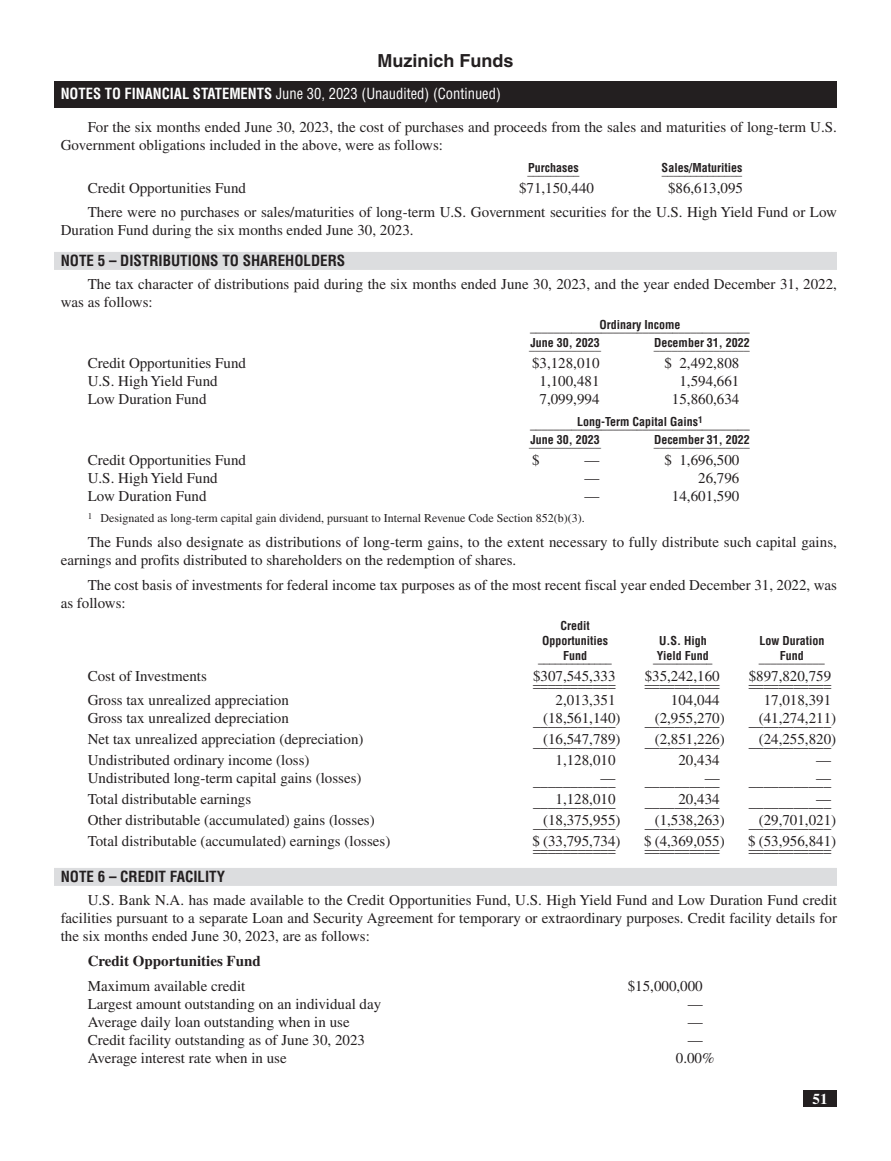
<style>
.page{position:relative;width:891px;height:1161px;background:#fff}
.page>*{position:absolute;margin:0;border:0;box-sizing:border-box;transform-origin:0 0}
.t1{font:700 18px "Helvetica";color:#231f20}
.t2{font:15px/18px "Times";color:#231f20}
.t3{font:condensed 15px "Helvetica";color:#fff}
.t4{font:700 condensed 15px "Helvetica";color:#231f20}
.t5{font:700 15px "Times";color:#231f20}
.t6{font:700 15px "Times";color:#fff}
.t7{font:700 condensed 12px/15px "Helvetica";color:#231f20;text-align:center}
.t8{font:12px "Times";color:#231f20}
.s1{font-weight:700}
</style>
<div class="page">
<div style="left:803px;top:1090px;width:34px;height:17px;background:#231f20"></div>
<div style="left:54px;top:252px;width:783px;height:18px;background:#dcdddf"></div>
<div style="left:54px;top:868px;width:783px;height:18px;background:#dcdddf"></div>
<div style="left:54px;top:81px;width:783px;height:27px;background:#231f20"></div>
<p class="t1" style="left:377px;top:54px;width:138px">Muzinich Funds</p>
<p class="t3" style="left:61px;top:85px;width:442px"><span class="s1">NOTES TO FINANCIAL STATEMENTS</span> June 30, 2023 (Unaudited) (Continued)</p>
<p class="t2" style="left:61px;top:119px;width:778px;text-indent:27px">For the six months ended June 30, 2023, the cost of purchases and proceeds from the sales and maturities of long-term U.S.<br>Government obligations included in the above, were as follows:</p>
<p class="t7" style="left:528px;top:160px;width:52px">Purchases</p>
<p class="t7" style="left:662px;top:160px;width:82px">Sales/Maturities</p>
<p class="t8" style="left:527px;top:167px;width:54px">_________</p>
<p class="t8" style="left:662px;top:167px;width:82px">______________</p>
<p class="t2" style="left:88px;top:180px;width:160px">Credit Opportunities Fund</p>
<p class="t2" style="left:519px;top:180px;width:76px">$71,150,440</p>
<p class="t2" style="left:88px;top:177px;width:751px;line-height:24.8px;text-indent:580px">$86,613,095<br>There were no purchases or sales/maturities of long-term U.S. Government securities for the U.S. High Yield Fund or Low</p>
<p class="t2" style="left:61px;top:223px;width:354px">Duration Fund during the six months ended June 30, 2023.</p>
<p class="t4" style="left:61px;top:252px;width:286px">NOTE 5 – DISTRIBUTIONS TO SHAREHOLDERS</p>
<p class="t2" style="left:61px;top:277px;width:778px;text-indent:27px">The tax character of distributions paid during the six months ended June 30, 2023, and the year ended December 31, 2022, was as follows:</p>
<p class="t7" style="left:530px;top:320px;width:221px">____________O_r_d_i_n_a_ry__In_c_o_m__e____________</p>
<p class="t8" style="left:529px;top:342px;width:73px">_<sup>J</sup>_<sup>u</sup>_<sup>n</sup>_<sup>e</sup>_<sup>3</sup>_<sup>0</sup>_<sup>,</sup>_<sup>2</sup>_<sup>0</sup>_<sup>2</sup>_<sup>3</sup>_</p>
<p class="t8" style="left:654px;top:342px;width:97px">_<sup>D</sup>_<sup>e</sup>_<sup>c</sup>_<sup>e</sup>_<sup>m</sup>_<sup>b</sup>_<sup>e</sup>_<sup>r</sup>_<sup>3</sup>_<sup>1</sup>_<sup>,</sup>_ <sup>2</sup>_ <sup>0</sup>_ <sup>2</sup>_ <sup>2</sup>_</p>
<p class="t2" style="left:88px;top:355px;width:160px">Credit Opportunities Fund</p>
<p class="t2" style="left:532px;top:355px;width:69px">$3,128,010</p>
<p class="t2" style="left:664px;top:355px;width:76px">$ 2,492,808</p>
<p class="t2" style="left:88px;top:373px;width:131px">U.S. High Yield Fund</p>
<p class="t2" style="left:540px;top:373px;width:61px">1,100,481</p>
<p class="t2" style="left:679px;top:373px;width:61px">1,594,661</p>
<p class="t2" style="left:88px;top:391px;width:120px">Low Duration Fund</p>
<p class="t2" style="left:540px;top:391px;width:61px">7,099,994</p>
<p class="t2" style="left:672px;top:391px;width:69px">15,860,634</p>
<p class="t7" style="left:577px;top:414px;width:127px">Long-Term Capital Gains<sup>1</sup></p>
<p class="t7" style="left:530px;top:417px;width:221px">_____________________________________</p>
<p class="t8" style="left:529px;top:438px;width:73px">_<sup>J</sup>_<sup>u</sup>_<sup>n</sup>_<sup>e</sup>_<sup>3</sup>_<sup>0</sup>_<sup>,</sup>_<sup>2</sup>_<sup>0</sup>_<sup>2</sup>_<sup>3</sup>_</p>
<p class="t8" style="left:654px;top:438px;width:97px">_<sup>D</sup>_<sup>e</sup>_<sup>c</sup>_<sup>e</sup>_<sup>m</sup>_<sup>b</sup>_<sup>e</sup>_<sup>r</sup>_<sup>3</sup>_<sup>1</sup>_<sup>,</sup>_ <sup>2</sup>_ <sup>0</sup>_ <sup>2</sup>_ <sup>2</sup>_</p>
<p class="t2" style="left:88px;top:452px;width:160px">Credit Opportunities Fund</p>
<p class="t2" style="left:532px;top:452px;width:9px">$</p>
<p class="t2" style="left:585px;top:452px;width:16px">—</p>
<p class="t2" style="left:664px;top:452px;width:76px">$ 1,696,500</p>
<p class="t2" style="left:88px;top:470px;width:131px">U.S. High Yield Fund</p>
<p class="t2" style="left:585px;top:470px;width:16px">—</p>
<p class="t2" style="left:698px;top:470px;width:43px">26,796</p>
<p class="t2" style="left:88px;top:488px;width:120px">Low Duration Fund</p>
<p class="t2" style="left:585px;top:488px;width:16px">—</p>
<p class="t2" style="left:672px;top:488px;width:69px">14,601,590</p>
<p class="t8" style="left:88px;top:514px;width:499px"><sup>1</sup> Designated as long-term capital gain dividend, pursuant to Internal Revenue Code Section 852(b)(3).</p>
<p class="t2" style="left:61px;top:535px;width:778px;text-indent:27px">The Funds also designate as distributions of long-term gains, to the extent necessary to fully distribute such capital gains, earnings and profits distributed to shareholders on the redemption of shares.</p>
<p class="t2" style="left:61px;top:577px;width:778px;text-indent:27px">The cost basis of investments for federal income tax purposes as of the most recent fiscal year ended December 31, 2022, was as follows:</p>
<p class="t7" style="left:542px;top:618px;width:67px">Credit<br>Opportunities</p>
<p class="t7" style="left:659px;top:633px;width:49px">U.S. High</p>
<p class="t7" style="left:759px;top:633px;width:67px">Low Duration</p>
<p class="t7" style="left:538px;top:651px;width:75px">_ _ _ _ _F_u_n_d_ _ _ _ _</p>
<p class="t7" style="left:653px;top:651px;width:61px">_Y_i_e_l d_ _F_u_n_d_</p>
<p class="t7" style="left:759px;top:651px;width:67px">_ _ _ _F_u_n_d_ _ _ _</p>
<p class="t2" style="left:88px;top:668px;width:121px">Cost of Investments</p>
<p class="t2" style="left:533px;top:671px;width:84px">$__ 3__ 0__ 7__ ,__5__4__5__, __3 __3 __3</p>
<p class="t2" style="left:645px;top:671px;width:77px">__$ __3 __5 __, 2__4__2__, __1 __6 __0</p>
<p class="t2" style="left:749px;top:671px;width:84px">$__8__9__7__,__8__2__0__,7__5__9__</p>
<p class="t2" style="left:88px;top:692px;width:203px">Gross tax unrealized appreciation</p>
<p class="t2" style="left:556px;top:692px;width:61px">2,013,351</p>
<p class="t2" style="left:671px;top:692px;width:50px">104,044</p>
<p class="t2" style="left:764px;top:692px;width:69px">17,018,391</p>
<p class="t2" style="left:88px;top:710px;width:203px">Gross tax unrealized depreciation</p>
<p class="t2" style="left:543px;top:710px;width:79px">(18,561,140)</p>
<p class="t2" style="left:655px;top:710px;width:71px">(2,955,270)</p>
<p class="t2" style="left:759px;top:710px;width:79px">(41,274,211)</p>
<p class="t2" style="left:533px;top:713px;width:84px">___________</p>
<p class="t2" style="left:645px;top:713px;width:76px">__________</p>
<p class="t2" style="left:749px;top:713px;width:84px">___________</p>
<p class="t2" style="left:88px;top:731px;width:277px">Net tax unrealized appreciation (depreciation)</p>
<p class="t2" style="left:543px;top:731px;width:79px">(16,547,789)</p>
<p class="t2" style="left:655px;top:731px;width:71px">(2,851,226)</p>
<p class="t2" style="left:759px;top:731px;width:79px">(24,255,820)</p>
<p class="t2" style="left:533px;top:734px;width:84px">___________</p>
<p class="t2" style="left:645px;top:734px;width:76px">__________</p>
<p class="t2" style="left:749px;top:734px;width:84px">___________</p>
<p class="t2" style="left:88px;top:752px;width:223px">Undistributed ordinary income (loss)</p>
<p class="t2" style="left:556px;top:752px;width:61px">1,128,010</p>
<p class="t2" style="left:678px;top:752px;width:43px">20,434</p>
<p class="t2" style="left:816px;top:752px;width:16px">—</p>
<p class="t2" style="left:88px;top:770px;width:275px">Undistributed long-term capital gains (losses)</p>
<p class="t2" style="left:601px;top:770px;width:16px">—</p>
<p class="t2" style="left:705px;top:770px;width:16px">—</p>
<p class="t2" style="left:816px;top:770px;width:16px">—</p>
<p class="t2" style="left:533px;top:773px;width:84px">___________</p>
<p class="t2" style="left:645px;top:773px;width:76px">__________</p>
<p class="t2" style="left:749px;top:773px;width:84px">___________</p>
<p class="t2" style="left:88px;top:791px;width:165px">Total distributable earnings</p>
<p class="t2" style="left:533px;top:794px;width:84px">_ _ _ 1_ ,_1_2_8_, 0_ 1_ 0_</p>
<p class="t2" style="left:645px;top:794px;width:76px">_ _ _ _ _2_0_, 4_ 3_ 4_</p>
<p class="t2" style="left:816px;top:791px;width:16px">—</p>
<p class="t2" style="left:749px;top:794px;width:84px">___________</p>
<p class="t2" style="left:88px;top:812px;width:289px">Other distributable (accumulated) gains (losses)</p>
<p class="t2" style="left:543px;top:812px;width:79px">(18,375,955)</p>
<p class="t2" style="left:655px;top:812px;width:71px">(1,538,263)</p>
<p class="t2" style="left:759px;top:812px;width:79px">(29,701,021)</p>
<p class="t2" style="left:533px;top:815px;width:84px">___________</p>
<p class="t2" style="left:645px;top:815px;width:76px">__________</p>
<p class="t2" style="left:749px;top:815px;width:84px">___________</p>
<p class="t2" style="left:88px;top:833px;width:304px">Total distributable (accumulated) earnings (losses)</p>
<p class="t2" style="left:533px;top:833px;width:89px">$ (33,795,734)</p>
<p class="t2" style="left:644px;top:833px;width:82px">$ (4,369,055)</p>
<p class="t2" style="left:748px;top:833px;width:89px">$ (53,956,841)</p>
<p class="t2" style="left:533px;top:838px;width:84px">__ __ __ __ __ __ __ __ __ __ __</p>
<p class="t2" style="left:645px;top:838px;width:77px">__ __ __ __ __ __ __ __ __ __</p>
<p class="t2" style="left:749px;top:838px;width:84px">__ __ __ __ __ __ __ __ __ __ __</p>
<p class="t4" style="left:61px;top:868px;width:166px">NOTE 6 – CREDIT FACILITY</p>
<p class="t2" style="left:61px;top:893px;width:778px;text-align:justify;text-indent:27px">U.S. Bank N.A. has made available to the Credit Opportunities Fund, U.S. High Yield Fund and Low Duration Fund credit facilities pursuant to a separate Loan and Security Agreement for temporary or extraordinary purposes. Credit facility details for the six months ended June 30, 2023, are as follows:</p>
<p class="t5" style="left:88px;top:956px;width:175px">Credit Opportunities Fund</p>
<p class="t2" style="left:88px;top:978px;width:159px">Maximum available credit</p>
<p class="t2" style="left:628px;top:978px;width:76px">$15,000,000</p>
<p class="t2" style="left:88px;top:996px;width:295px">Largest amount outstanding on an individual day</p>
<p class="t2" style="left:688px;top:996px;width:16px">—</p>
<p class="t2" style="left:88px;top:1014px;width:263px">Average daily loan outstanding when in use</p>
<p class="t2" style="left:688px;top:1014px;width:16px">—</p>
<p class="t2" style="left:88px;top:1032px;width:279px">Credit facility outstanding as of June 30, 2023</p>
<p class="t2" style="left:688px;top:1032px;width:16px">—</p>
<p class="t2" style="left:88px;top:1050px;width:201px">Average interest rate when in use</p>
<p class="t2" style="left:676px;top:1050px;width:40px">0.00%</p>
<p class="t6" style="left:813px;top:1094px;width:16px">51</p>
</div>
